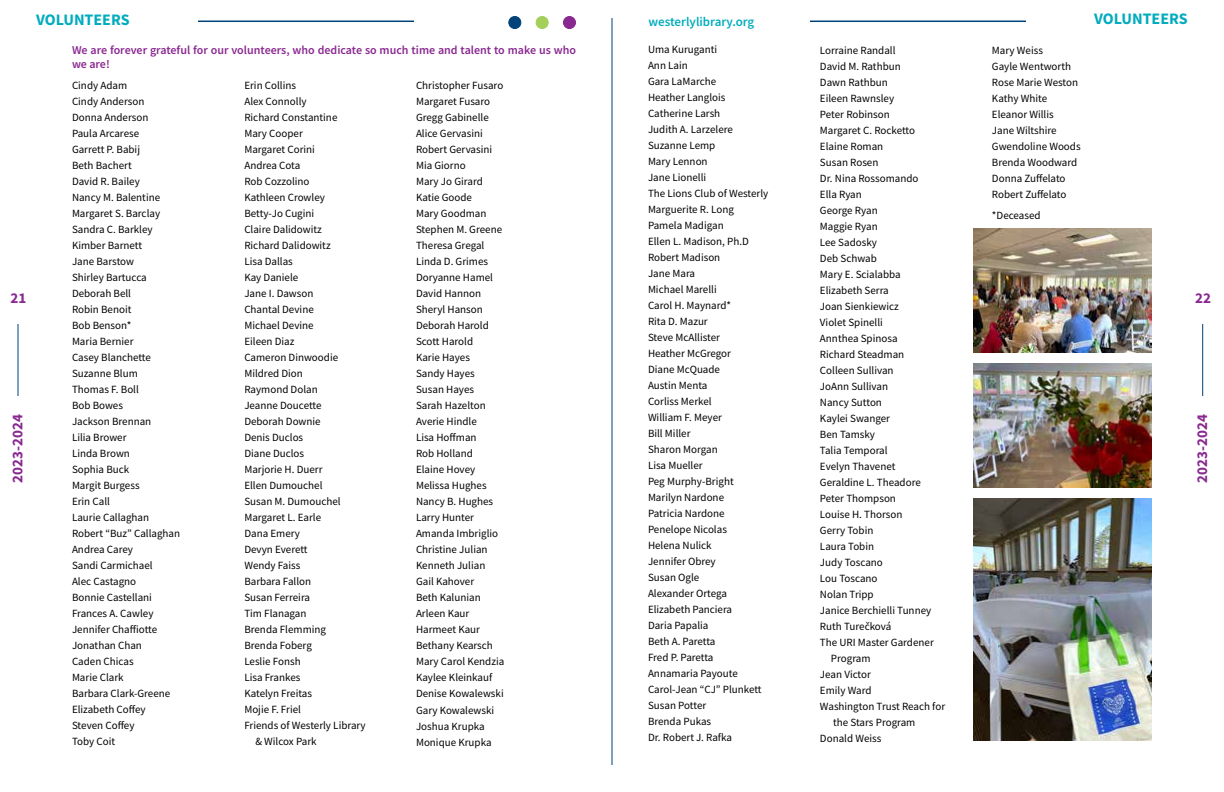
<style>
.page{position:relative;width:1224px;height:792px;background:#fff}
.page>*{position:absolute;margin:0;border:0;box-sizing:border-box;transform-origin:0 0}
.t1{font:700 16px "Source Sans Pro";color:#00acbd}
.t2{font:700 15px "Source Sans Pro";color:#892890}
.t3{font:600 13px "Source Sans Pro";color:#00acbd}
.t4{font:600 12px/14.4px "Source Sans Pro";color:#892890}
.t5{font:11px/16px "Source Sans Pro";color:#000}
</style>
<div class="page">
<hr style="left:18px;top:324px;width:1px;height:72px;background:#00437b">
<hr style="left:1202px;top:324px;width:1px;height:72px;background:#00437b">
<hr style="left:198px;top:21px;width:216px;height:1px;background:#00437b">
<hr style="left:810px;top:21px;width:216px;height:1px;background:#00437b">
<div style="left:509px;top:17px;width:12px;height:12px;background:#00437b;border-radius:50%"></div>
<div style="left:508px;top:16px;width:13px;height:13px;border:1px solid #00437b;border-radius:50%"></div>
<div style="left:536px;top:17px;width:12px;height:12px;background:#a4cf59;border-radius:50%"></div>
<div style="left:536px;top:16px;width:13px;height:13px;border:1px solid #a4cf59;border-radius:50%"></div>
<div style="left:563px;top:17px;width:13px;height:12px;background:#892890;border-radius:50%"></div>
<div style="left:563px;top:16px;width:13px;height:13px;border:1px solid #892890;border-radius:50%"></div>
<hr style="left:612px;top:18px;width:1px;height:747px;background:#00437b">
<img style="left:973px;top:228px;width:179px;height:124px">
<img style="left:973px;top:498px;width:179px;height:243px">
<img style="left:973px;top:364px;width:179px;height:124px">
<h1 class="t1" style="left:36px;top:9px;width:95px">VOLUNTEERS</h1>
<p class="t3" style="left:649px;top:13px;width:107px">westerlylibrary.org</p>
<h1 class="t1" style="left:1094px;top:8px;width:95px">VOLUNTEERS</h1>
<p class="t4" style="left:72px;top:43px;width:505px">We are forever grateful for our volunteers, who dedicate so much time and talent to make us who we are!</p>
<p class="t5" style="left:648px;top:42px;width:122px">Uma Kuruganti<br>Ann Lain<br>Gara LaMarche<br>Heather Langlois<br>Catherine Larsh<br>Judith A. Larzelere<br>Suzanne Lemp<br>Mary Lennon<br>Jane Lionelli<br>The Lions Club of Westerly<br>Marguerite R. Long<br>Pamela Madigan<br>Ellen L. Madison, Ph.D<br>Robert Madison<br>Jane Mara<br>Michael Marelli<br>Carol H. Maynard*<br>Rita D. Mazur<br>Steve McAllister<br>Heather McGregor<br>Diane McQuade<br>Austin Menta<br>Corliss Merkel<br>William F. Meyer<br>Bill Miller<br>Sharon Morgan<br>Lisa Mueller<br>Peg Murphy-Bright<br>Marilyn Nardone<br>Patricia Nardone<br>Penelope Nicolas<br>Helena Nulick<br>Jennifer Obrey<br>Susan Ogle<br>Alexander Ortega<br>Elizabeth Panciera<br>Daria Papalia<br>Beth A. Paretta<br>Fred P. Paretta<br>Annamaria Payoute<br>Carol-Jean “CJ” Plunkett<br>Susan Potter<br>Brenda Pukas<br>Dr. Robert J. Rafka</p>
<p class="t5" style="left:820px;top:42px;width:77px">Lorraine Randall</p>
<p class="t5" style="left:992px;top:42px;width:90px">Mary Weiss<br>Gayle Wentworth<br>Rose Marie Weston<br>Kathy White<br>Eleanor Willis<br>Jane Wiltshire<br>Gwendoline Woods<br>Brenda Woodward<br>Donna Zuffelato<br>Robert Zuffelato</p>
<p class="t5" style="left:992px;top:207px;width:50px">*Deceased</p>
<p class="t5" style="left:820px;top:58px;width:82px">David M. Rathbun</p>
<p class="t5" style="left:820px;top:74px;width:69px">Dawn Rathbun</p>
<p class="t5" style="left:820px;top:90px;width:76px">Eileen Rawnsley</p>
<p class="t5" style="left:820px;top:106px;width:71px">Peter Robinson</p>
<p class="t5" style="left:820px;top:122px;width:97px">Margaret C. Rocketto</p>
<p class="t5" style="left:820px;top:138px;width:65px">Elaine Roman</p>
<p class="t5" style="left:820px;top:154px;width:60px">Susan Rosen</p>
<p class="t5" style="left:820px;top:170px;width:100px">Dr. Nina Rossomando</p>
<p class="t5" style="left:820px;top:186px;width:43px">Ella Ryan</p>
<p class="t5" style="left:820px;top:202px;width:59px">George Ryan</p>
<p class="t5" style="left:820px;top:218px;width:59px">Maggie Ryan</p>
<p class="t5" style="left:820px;top:234px;width:59px">Lee Sadosky</p>
<p class="t5" style="left:820px;top:250px;width:58px">Deb Schwab</p>
<p class="t5" style="left:820px;top:266px;width:82px">Mary E. Scialabba</p>
<p class="t5" style="left:820px;top:282px;width:70px">Elizabeth Serra</p>
<p class="t5" style="left:820px;top:298px;width:80px">Joan Sienkiewicz</p>
<p class="t5" style="left:820px;top:314px;width:64px">Violet Spinelli</p>
<p class="t5" style="left:820px;top:330px;width:79px">Annthea Spinosa</p>
<p class="t5" style="left:820px;top:346px;width:86px">Richard Steadman</p>
<p class="t5" style="left:820px;top:362px;width:75px">Colleen Sullivan</p>
<p class="t5" style="left:820px;top:378px;width:70px">JoAnn Sullivan</p>
<p class="t5" style="left:820px;top:394px;width:63px">Nancy Sutton</p>
<p class="t5" style="left:820px;top:410px;width:72px">Kaylei Swanger</p>
<p class="t5" style="left:820px;top:426px;width:57px">Ben Tamsky</p>
<p class="t5" style="left:820px;top:442px;width:69px">Talia Temporal</p>
<p class="t5" style="left:820px;top:458px;width:77px">Evelyn Thavenet</p>
<p class="t5" style="left:820px;top:474px;width:102px">Geraldine L. Theadore</p>
<p class="t5" style="left:820px;top:490px;width:77px">Peter Thompson</p>
<p class="t5" style="left:820px;top:506px;width:84px">Louise H. Thorson</p>
<p class="t5" style="left:820px;top:522px;width:55px">Gerry Tobin</p>
<p class="t5" style="left:820px;top:538px;width:56px">Laura Tobin</p>
<p class="t5" style="left:820px;top:554px;width:64px">Judy Toscano</p>
<p class="t5" style="left:820px;top:570px;width:59px">Lou Toscano</p>
<p class="t5" style="left:820px;top:586px;width:55px">Nolan Tripp</p>
<p class="t5" style="left:820px;top:602px;width:113px">Janice Berchielli Tunney</p>
<p class="t5" style="left:820px;top:618px;width:73px">Ruth Turečková</p>
<p class="t5" style="left:820px;top:634px;width:115px">The URI Master Gardener</p>
<p class="t5" style="left:831px;top:650px;width:41px">Program</p>
<p class="t5" style="left:820px;top:666px;width:52px">Jean Victor</p>
<p class="t5" style="left:820px;top:682px;width:53px">Emily Ward</p>
<p class="t5" style="left:820px;top:698px;width:127px">Washington Trust Reach for</p>
<p class="t5" style="left:833px;top:714px;width:84px">the Stars Program</p>
<p class="t5" style="left:820px;top:730px;width:63px">Donald Weiss</p>
<p class="t5" style="left:72px;top:77px;width:110px">Cindy Adam<br>Cindy Anderson<br>Donna Anderson<br>Paula Arcarese<br>Garrett P. Babij<br>Beth Bachert<br>David R. Bailey<br>Nancy M. Balentine<br>Margaret S. Barclay<br>Sandra C. Barkley<br>Kimber Barnett<br>Jane Barstow<br>Shirley Bartucca<br>Deborah Bell<br>Robin Benoit<br>Bob Benson*<br>Maria Bernier<br>Casey Blanchette<br>Suzanne Blum<br>Thomas F. Boll<br>Bob Bowes<br>Jackson Brennan<br>Lilia Brower<br>Linda Brown<br>Sophia Buck<br>Margit Burgess<br>Erin Call<br>Laurie Callaghan<br>Robert “Buz” Callaghan<br>Andrea Carey<br>Sandi Carmichael<br>Alec Castagno<br>Bonnie Castellani<br>Frances A. Cawley<br>Jennifer Chaffiotte<br>Jonathan Chan<br>Caden Chicas<br>Marie Clark<br>Barbara Clark-Greene<br>Elizabeth Coffey<br>Steven Coffey<br>Toby Coit</p>
<p class="t5" style="left:244px;top:77px;width:53px">Erin Collins</p>
<p class="t5" style="left:416px;top:78px;width:90px">Christopher Fusaro<br>Margaret Fusaro<br>Gregg Gabinelle<br>Alice Gervasini<br>Robert Gervasini<br>Mia Giorno<br>Mary Jo Girard<br>Katie Goode<br>Mary Goodman<br>Stephen M. Greene<br>Theresa Gregal<br>Linda D. Grimes<br>Doryanne Hamel<br>David Hannon<br>Sheryl Hanson<br>Deborah Harold<br>Scott Harold<br>Karie Hayes<br>Sandy Hayes<br>Susan Hayes<br>Sarah Hazelton<br>Averie Hindle<br>Lisa Hoffman<br>Rob Holland<br>Elaine Hovey<br>Melissa Hughes<br>Nancy B. Hughes<br>Larry Hunter<br>Amanda Imbriglio<br>Christine Julian<br>Kenneth Julian<br>Gail Kahover<br>Beth Kalunian<br>Arleen Kaur<br>Harmeet Kaur<br>Bethany Kearsch<br>Mary Carol Kendzia<br>Kaylee Kleinkauf<br>Denise Kowalewski<br>Gary Kowalewski<br>Joshua Krupka<br>Monique Krupka</p>
<p class="t5" style="left:244px;top:93px;width:64px">Alex Connolly</p>
<p class="t5" style="left:244px;top:109px;width:95px">Richard Constantine</p>
<p class="t5" style="left:244px;top:125px;width:60px">Mary Cooper</p>
<p class="t5" style="left:244px;top:141px;width:72px">Margaret Corini</p>
<p class="t5" style="left:244px;top:157px;width:57px">Andrea Cota</p>
<p class="t5" style="left:244px;top:173px;width:67px">Rob Cozzolino</p>
<p class="t5" style="left:244px;top:189px;width:82px">Kathleen Crowley</p>
<p class="t5" style="left:244px;top:205px;width:71px">Betty-Jo Cugini</p>
<p class="t5" style="left:244px;top:221px;width:79px">Claire Dalidowitz</p>
<p class="t5" style="left:244px;top:237px;width:88px">Richard Dalidowitz</p>
<p class="t5" style="left:244px;top:253px;width:50px">Lisa Dallas</p>
<p class="t5" style="left:244px;top:269px;width:55px">Kay Daniele</p>
<p class="t5" style="left:244px;top:285px;width:71px">Jane I. Dawson</p>
<p class="t5" style="left:244px;top:301px;width:71px">Chantal Devine</p>
<p class="t5" style="left:244px;top:317px;width:71px">Michael Devine</p>
<p class="t5" style="left:244px;top:333px;width:52px">Eileen Diaz</p>
<p class="t5" style="left:244px;top:349px;width:95px">Cameron Dinwoodie</p>
<p class="t5" style="left:244px;top:365px;width:60px">Mildred Dion</p>
<p class="t5" style="left:244px;top:381px;width:75px">Raymond Dolan</p>
<p class="t5" style="left:244px;top:397px;width:79px">Jeanne Doucette</p>
<p class="t5" style="left:244px;top:413px;width:78px">Deborah Downie</p>
<p class="t5" style="left:244px;top:429px;width:60px">Denis Duclos</p>
<p class="t5" style="left:244px;top:446px;width:61px">Diane Duclos</p>
<p class="t5" style="left:244px;top:462px;width:80px">Marjorie H. Duerr</p>
<p class="t5" style="left:244px;top:478px;width:80px">Ellen Dumouchel</p>
<p class="t5" style="left:244px;top:494px;width:98px">Susan M. Dumouchel</p>
<p class="t5" style="left:244px;top:510px;width:78px">Margaret L. Earle</p>
<p class="t5" style="left:244px;top:526px;width:57px">Dana Emery</p>
<p class="t5" style="left:244px;top:542px;width:65px">Devyn Everett</p>
<p class="t5" style="left:244px;top:558px;width:58px">Wendy Faiss</p>
<p class="t5" style="left:244px;top:574px;width:68px">Barbara Fallon</p>
<p class="t5" style="left:244px;top:590px;width:67px">Susan Ferreira</p>
<p class="t5" style="left:244px;top:606px;width:64px">Tim Flanagan</p>
<p class="t5" style="left:244px;top:622px;width:83px">Brenda Flemming</p>
<p class="t5" style="left:244px;top:638px;width:69px">Brenda Foberg</p>
<p class="t5" style="left:244px;top:654px;width:58px">Leslie Fonsh</p>
<p class="t5" style="left:244px;top:670px;width:58px">Lisa Frankes</p>
<p class="t5" style="left:244px;top:686px;width:69px">Katelyn Freitas</p>
<p class="t5" style="left:244px;top:702px;width:58px">Mojie F. Friel</p>
<p class="t5" style="left:244px;top:718px;width:123px">Friends of Westerly Library</p>
<p class="t5" style="left:255px;top:734px;width:63px">&amp; Wilcox Park</p>
<h2 class="t2" style="left:11px;top:288px;width:17px">21</h2>
<h2 class="t2" style="left:1195px;top:288px;width:17px">22</h2>
<h2 class="t2" style="left:7px;top:483px;width:70px;rotate:-90deg">2023-2024</h2>
<h2 class="t2" style="left:1192px;top:483px;width:70px;rotate:-90deg">2023-2024</h2>
</div>
